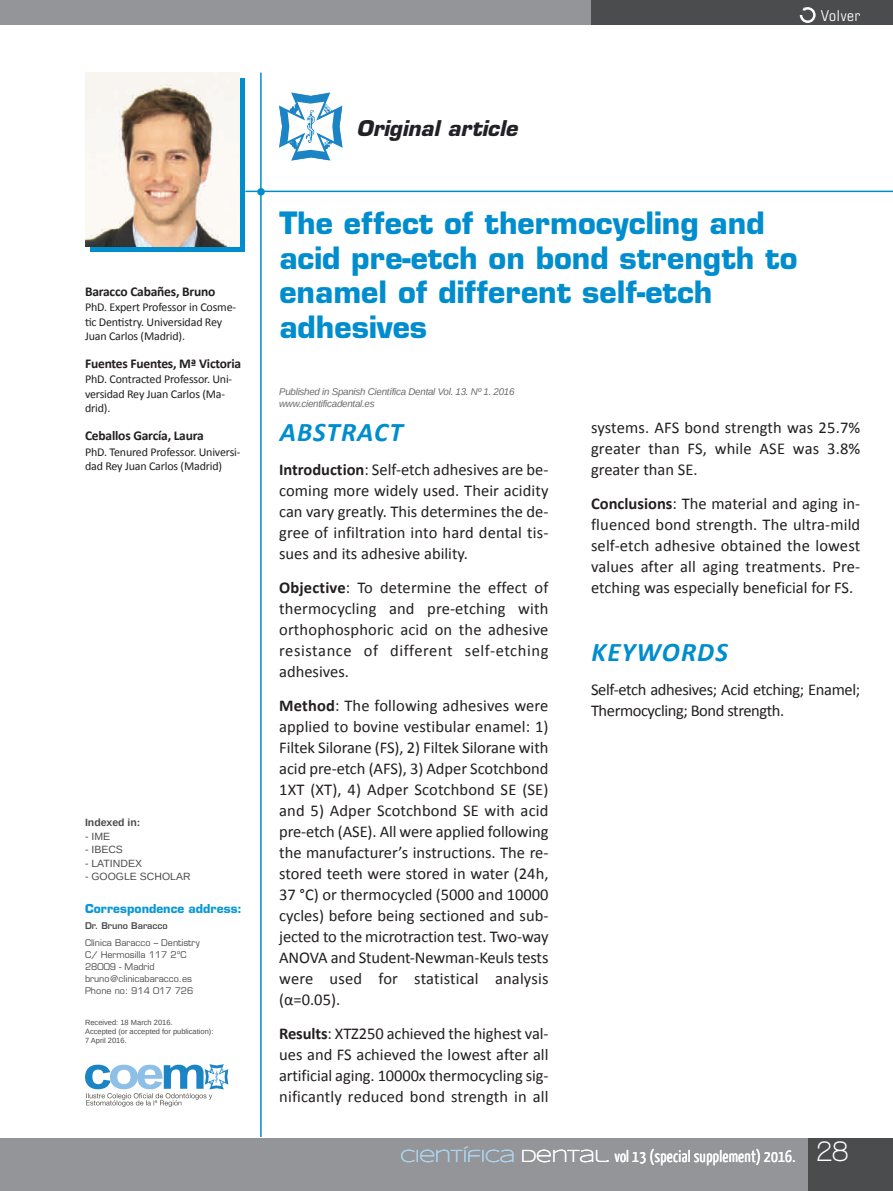
<style>
.page{position:relative;width:893px;height:1191px;background:#fff}
.page>*{position:absolute;margin:0;border:0;box-sizing:border-box;transform-origin:0 0}
.t1{font:700 30px/34.5px "Eurostile";color:#008dce}
.t2{font:700 30px "Walkway";color:#fff;scale:.9 1}
.t3{font:italic 700 27px "Calibri";letter-spacing:.04em;color:#008dce}
.t4{font:italic 700 21.15px "Eurostile";letter-spacing:.005em;color:#212126}
.t5{font:16.5px/21px "Calibri";color:#231f20;text-align:justify}
.t6{font:16.5px/21px "Calibri";letter-spacing:-.025em;color:#231f20}
.t7{font:16.5px "Yanone Kaffeesatz";letter-spacing:.015em;color:#fff}
.t8{font:condensed 15px "Eurostile";letter-spacing:.05em;color:#fff}
.t9{font:700 13.5px "Calibri";letter-spacing:-.015em;color:#231f20}
.t10{font:12px/14.4px "Calibri";letter-spacing:-.015em;color:#231f20}
.t11{font:700 12px "Eurostile";color:#0a99d5}
.t12{font:10.5px "Arimo";color:#4b4c4d}
.t13{font:700 10.5px "Arimo";color:#4b4c4d}
.t14{font:italic 9.75px/11.7px "Arimo";letter-spacing:-.025em;color:#6c6d70}
.t15{font:9px/12px "Eurostile";color:#4b4c4d}
.t16{font:600 9px "Eurostile";color:#4b4c4d}
.t17{font:7.5px/9px "Arimo";color:#4b4c4d}
.s1{font-weight:700}
.s2{font-family:"Syncopate";font-size:18px;color:#add2ed}
.s3{font-family:"Syncopate";font-size:18px}
</style>
<div class="page">
<div style="left:0;top:0;width:599px;height:25px;background:#939598"></div>
<div style="left:591px;top:0;width:302px;height:25px;background:#4b4c4d"></div>
<div style="left:0;top:1138px;width:893px;height:53px;background:#939598"></div>
<div style="left:808px;top:1138px;width:85px;height:53px;background:#4b4c4d"></div>
<div style="left:90px;top:78px;width:155px;height:173px;background:#008dce"></div>
<hr style="left:245px;top:191px;width:648px;height:1px;background:#008dce">
<hr style="left:260px;top:73px;width:2px;height:1064px;background:#008dce">
<div style="left:257px;top:188px;width:8px;height:7px;background:#008dce;border-radius:50%"></div>
<img style="left:85px;top:72px;width:155px;height:174px">
<svg style="left:279px;top:92px;width:64px;height:69px"></svg>
<svg style="left:85px;top:1064px;width:143px;height:42px"></svg>
<svg style="left:800px;top:7px;width:16px;height:16px"></svg>
<p class="t8" style="left:821px;top:7px;width:41px">Volver</p>
<p class="t9" style="left:85px;top:283px;width:132px">Baracco Cabañes, Bruno</p>
<p class="t10" style="left:85px;top:300px;width:153px">PhD. Expert Professor in Cosme-"c Den"stry. Universidad Rey<br>Juan Carlos (Madrid).</p>
<p class="t9" style="left:85px;top:355px;width:158px">Fuentes Fuentes, Mª Victoria</p>
<p class="t10" style="left:85px;top:372px;width:149px">PhD. Contracted Professor. Uni&shy;versidad Rey Juan Carlos (Ma&shy;drid).</p>
<p class="t9" style="left:85px;top:427px;width:120px">Ceballos García, Laura</p>
<p class="t10" style="left:85px;top:444px;width:157px">PhD. Tenured Professor. Universi&shy;dad Rey Juan Carlos (Madrid)</p>
<p class="t13" style="left:85px;top:817px;width:57px">Indexed in:</p>
<p class="t12" style="left:85px;top:830px;width:27px">- IME</p>
<p class="t12" style="left:85px;top:844px;width:39px">- IBECS</p>
<p class="t12" style="left:85px;top:857px;width:58px">- LATINDEX</p>
<p class="t12" style="left:85px;top:871px;width:107px">- GOOGLE SCHOLAR</p>
<p class="t11" style="left:85px;top:901px;width:158px">Correspondence address:</p>
<p class="t16" style="left:85px;top:920px;width:84px">Dr. Bruno Baracco</p>
<p class="t15" style="left:85px;top:936px;width:116px">Clínica Baracco – Dentistry<br>C/ Hermosilla 117 2ºC<br>28009 - Madrid bruno@clinicabaracco.es<br>Phone no: 914 017 726</p>
<p class="t17" style="left:85px;top:1018px;width:130px">Received: 18 March 2016.<br>Accepted (or accepted for publication):<br>7 April 2016.</p>
<p class="t4" style="left:357px;top:115px;width:162px">Original article</p>
<h1 class="t1" style="left:279px;top:206px;width:520px">The effect of thermocycling and acid pre-etch on bond strength to enamel of different self-etch adhesives</h1>
<p class="t14" style="left:279px;top:386px;width:237px">Published in Spanish Científica Dental Vol. 13. Nº 1. 2016 www.cientificadental.es</p>
<h2 class="t3" style="left:280px;top:415px;width:124px">ABSTRACT</h2>
<p class="t5" style="left:279px;top:459px;width:271px"><span class="s1">Introduction</span>: Self-etch adhesives are be&shy;coming more widely used. Their acidity can vary greatly. This determines the de&shy;gree of infiltration into hard dental tis&shy;sues and its adhesive ability.</p>
<p class="t5" style="left:279px;top:577px;width:271px"><span class="s1">Objective</span>: To determine the effect of thermocycling and pre-etching with orthophosphoric acid on the adhesive resistance of different self-etching adhesives.</p>
<p class="t5" style="left:279px;top:694px;width:271px"><span class="s1">Method</span>: The following adhesives were applied to bovine vestibular enamel: 1)<br>Filtek Silorane (FS), 2) Filtek Silorane with acid pre-etch (AFS), 3) Adper Scotchbond 1XT (XT), 4) Adper Scotchbond SE (SE) and 5) Adper Scotchbond SE with acid pre-etch (ASE). All were applied following the manufacturer’s instructions. The re&shy;stored teeth were stored in water (24h, 37 °C) or thermocycled (5000 and 10000 cycles) before being sectioned and sub&shy;jected to the microtraction test. Two-way ANOVA and Student-Newman-Keuls tests were used for statistical analysis (α=0.05).</p>
<p class="t5" style="left:279px;top:1022px;width:271px"><span class="s1">Results</span>: XTZ250 achieved the highest val&shy;ues and FS achieved the lowest after all artificial aging. 10000x thermocycling sig&shy;nificantly reduced bond strength in all</p>
<p class="t5" style="left:591px;top:417px;width:271px">systems. AFS bond strength was 25.7% greater than FS, while ASE was 3.8% greater than SE.</p>
<p class="t5" style="left:591px;top:493px;width:271px"><span class="s1">Conclusions</span>: The material and aging in&shy;fluenced bond strength. The ultra-mild self-etch adhesive obtained the lowest values after all aging treatments. Pre&shy;etching was especially beneficial for FS.</p>
<h2 class="t3" style="left:591px;top:635px;width:138px">KEYWORDS</h2>
<p class="t6" style="left:591px;top:678px;width:271px">Self-etch adhesives; Acid etching; Enamel;<br>Thermocycling; Bond strength.</p>
<p class="t7" style="left:400px;top:1145px;width:397px"><span class="s2">CIENTÍFICA</span> <span class="s3">DENTAL.</span> vol 13 (special supplement) 2016.</p>
<h1 class="t2" style="left:816px;top:1134px;width:37px">28</h1>
</div>
